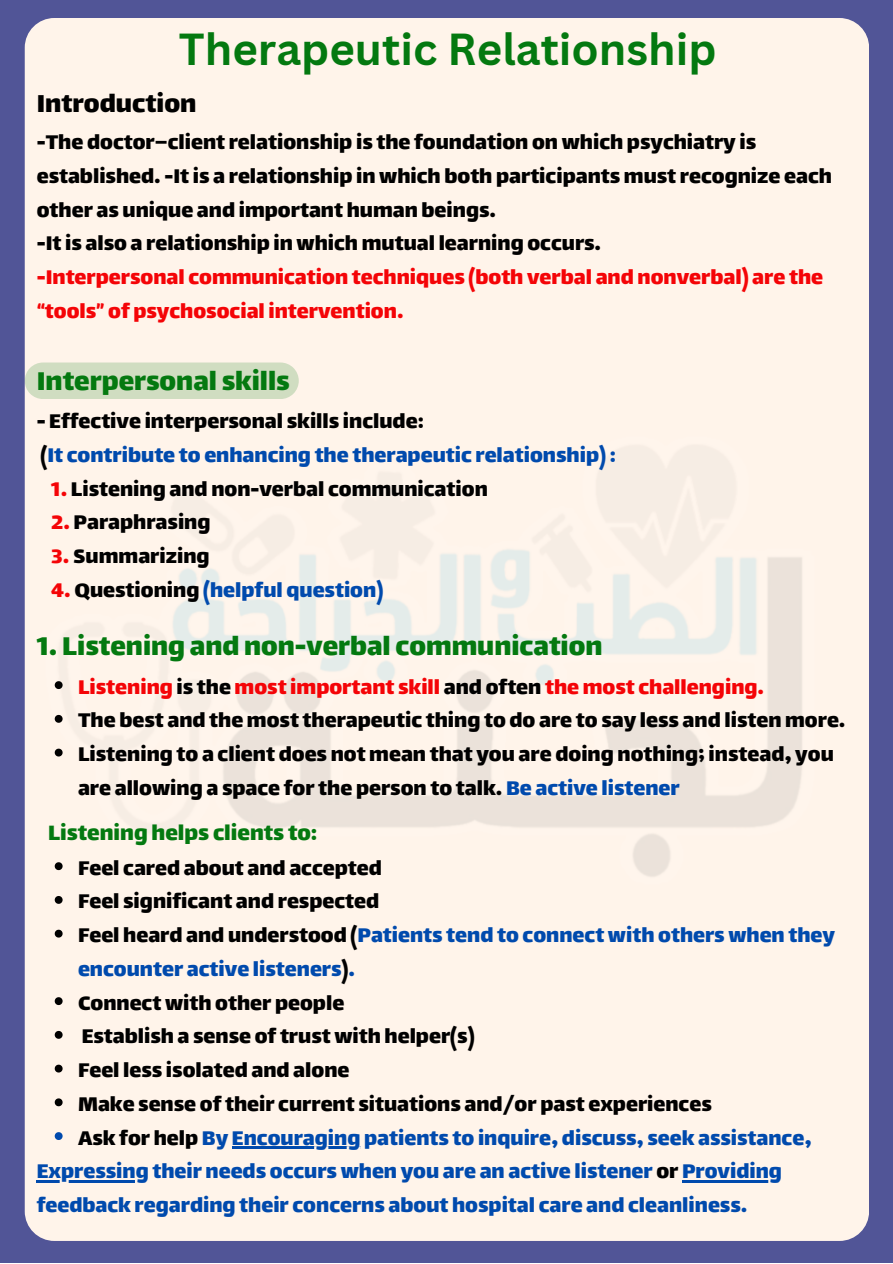
<style>
.page{position:relative;width:893px;height:1264px;background:#fff}
.page>*{position:absolute;margin:0;border:0;box-sizing:border-box;transform-origin:0 0}
.t1{font:700 43.65px "Canva Sans";color:#047910}
.t2{font:31.5px "Lalezar";color:#047910}
.t3{font:30px "Lalezar";color:#000}
.t4{font:25.5px "Lalezar";color:#047910}
.t5{font:24.3px/33.8px "Lalezar";color:#000}
.t6{font:24.3px/33.8px "Lalezar";color:#004aad}
.t7{font:24.3px/33.8px "Lalezar";color:#f40407}
.s1{color:#000}
.s2{color:#f40407}
.s3{color:#004aad}
</style>
<div class="page">
<div style="left:0;top:0;width:892px;height:1262px;background:#515597"></div>
<div style="left:25px;top:18px;width:844px;height:1222px;background:#fff4ea;border-radius:30px"></div>
<img style="left:24px;top:183px;width:778px;height:761px">
<div style="left:25px;top:362px;width:274px;height:37px;background:#d0ddc1"></div>
<svg style="left:55px;top:681px;width:8px;height:8px"></svg>
<svg style="left:55px;top:715px;width:8px;height:7px"></svg>
<svg style="left:55px;top:748px;width:8px;height:8px"></svg>
<svg style="left:55px;top:862px;width:8px;height:8px"></svg>
<svg style="left:55px;top:896px;width:8px;height:7px"></svg>
<svg style="left:55px;top:929px;width:8px;height:8px"></svg>
<svg style="left:55px;top:997px;width:8px;height:8px"></svg>
<svg style="left:55px;top:1030px;width:8px;height:8px"></svg>
<svg style="left:55px;top:1064px;width:8px;height:8px"></svg>
<svg style="left:55px;top:1098px;width:8px;height:8px"></svg>
<svg style="left:55px;top:1132px;width:8px;height:7px"></svg>
<hr style="left:232px;top:1146px;width:128px;height:2px;background:#004aad">
<hr style="left:37px;top:1180px;width:112px;height:2px;background:#004aad">
<hr style="left:682px;top:1180px;width:100px;height:2px;background:#004aad">
<p class="t1" style="left:179px;top:18px;width:539px">Therapeutic Relationship</p>
<p class="t3" style="left:37px;top:84px;width:161px">Introduction</p>
<p class="t5" style="left:37px;top:124px;width:796px">-The doctor–clientrelationship is the foundation on which psychiatry is established.-Itis a relationship in which both participants mustrecognize each other as unique and important human beings.</p>
<p class="t5" style="left:37px;top:225px;width:566px">-Itis also a relationship in which mutual learning occurs.</p>
<p class="t7" style="left:37px;top:259px;width:787px">-Interpersonal communication techniques (both verbal and nonverbal) are the “tools” of psychosocial intervention.</p>
<p class="t2" style="left:37px;top:360px;width:254px">Interpersonal skills</p>
<p class="t5" style="left:37px;top:403px;width:388px">- Effective interpersonal skills include:</p>
<p class="t6" style="left:40px;top:436px;width:577px"><span class="s1">(</span>It contribute to enhancing the therapeutic relationship) :</p>
<p class="t5" style="left:51px;top:470px;width:438px"><span class="s2">1.</span> Listening and non-verbal communication</p>
<p class="t5" style="left:51px;top:504px;width:161px"><span class="s2">2.</span> Paraphrasing</p>
<p class="t5" style="left:51px;top:538px;width:160px"><span class="s2">3.</span> Summarizing</p>
<p class="t6" style="left:51px;top:571px;width:333px"><span class="s2">4.</span><span class="s1">Questioning</span> (helpful question)</p>
<p class="t2" style="left:37px;top:626px;width:567px">1. Listening and non-verbal communication</p>
<p class="t7" style="left:78px;top:668px;width:687px">Listening <span class="s1">is the</span> mostimportant skill <span class="s1">and often</span> the most challenging.</p>
<p class="t5" style="left:78px;top:702px;width:769px">The best and the mosttherapeutic thing to do are to say less and listen more.</p>
<p class="t5" style="left:78px;top:735px;width:757px">Listening to a client does not mean that you are doing nothing; instead, you are allowing a space forthe person to talk. <span class="s3">Be active listener</span></p>
<p class="t4" style="left:48px;top:816px;width:271px">Listening helps clients to:</p>
<p class="t5" style="left:78px;top:849px;width:305px">Feel cared about and accepted</p>
<p class="t5" style="left:78px;top:883px;width:303px">Feel significant and respected</p>
<p class="t6" style="left:78px;top:916px;width:758px"><span class="s1">Feel heard and understood (</span>Patients tend to connect with others when they encounter active listeners<span class="s1">)</span>.</p>
<p class="t5" style="left:78px;top:984px;width:268px">Connect with other people</p>
<p class="t5" style="left:82px;top:1018px;width:394px">Establish a sense oftrust with helper(s)</p>
<p class="t5" style="left:78px;top:1051px;width:273px">Feel less isolated and alone</p>
<p class="t5" style="left:78px;top:1085px;width:635px">Make sense oftheir current situations and/or past experiences</p>
<p class="t6" style="left:78px;top:1119px;width:735px"><span class="s1">Ask for help</span> By Encouraging patients to inquire, discuss, seek assistance,</p>
<p class="t6" style="left:37px;top:1152px;width:746px">Expressing their needs occurs when you are an active listener <span class="s1">or</span> Providing feedback regarding their concerns about hospital care and cleanliness.</p>
</div>
